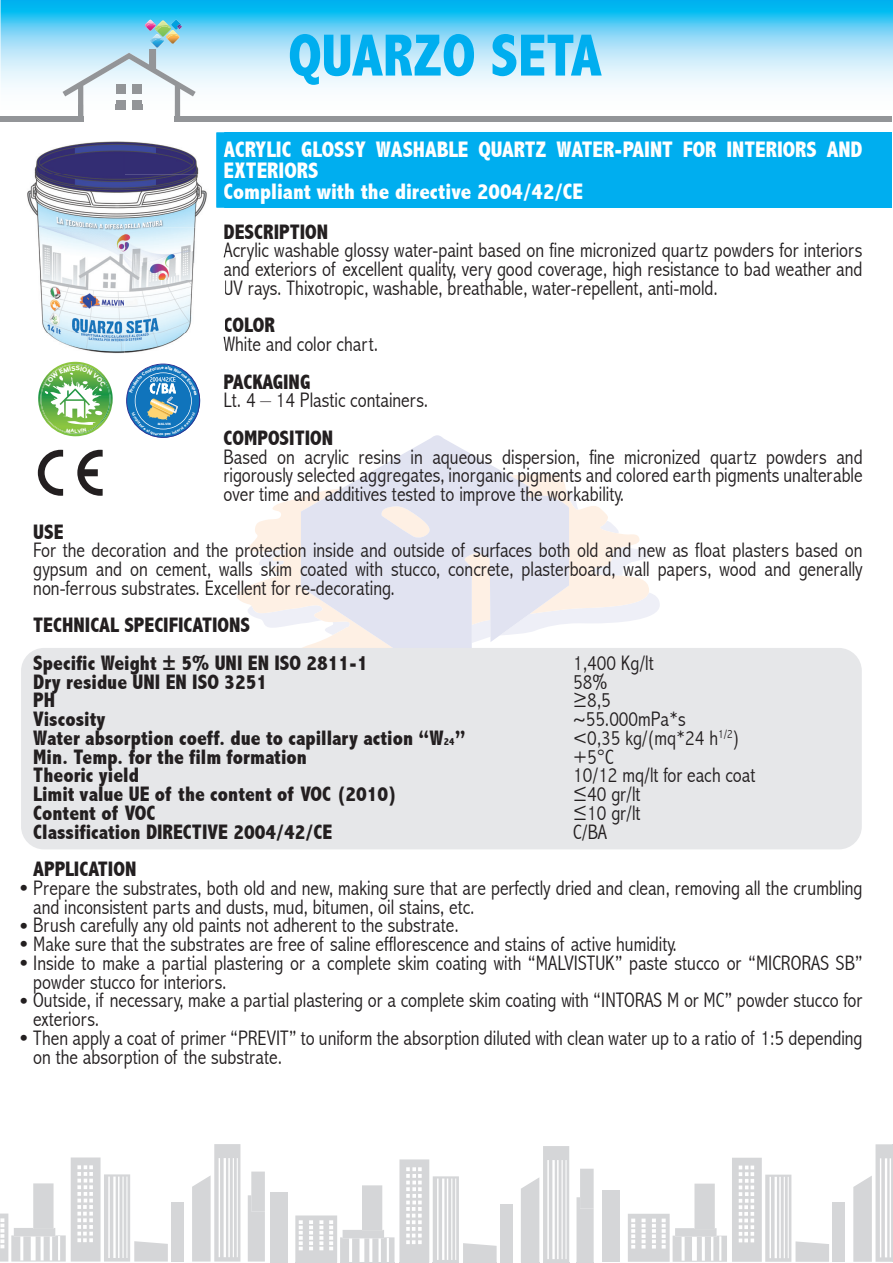
<style>
.page{position:relative;width:893px;height:1263px;background:#fff}
.page>*{position:absolute;margin:0;border:0;box-sizing:border-box;transform-origin:0 0}
.t1{font:800 condensed 60px "Abadi";color:#00aeef}
.t2{font:800 condensed 22.5px/21px "Abadi";color:#fff}
.t3{font:300 condensed 21px/18.8px "Abadi";color:#231f20}
.t4{font:800 condensed 21px/37.5px "Abadi";color:#231f20}
.t5{font:900 3.15px "Perspective Sans";color:#fff}
.s1{font-family:"Myriad Pro";font-weight:400;font-stretch:normal}
.s2{font-size:10.5px}
.s3{font-weight:800}
</style>
<div class="page">
<svg style="left:1px;top:0;width:892px;height:93px;background:#90dcf7"></svg>
<div style="left:0;top:116px;width:84px;height:6px;background:#939598"></div>
<div style="left:175px;top:116px;width:717px;height:6px;background:#939598"></div>
<div style="left:832px;top:1202px;width:13px;height:60px;background:#d5d6d8"></div>
<svg style="left:853px;top:1144px;width:40px;height:118px"></svg>
<div style="left:603px;top:1190px;width:17px;height:72px;background:#d5d6d8"></div>
<svg style="left:628px;top:1158px;width:201px;height:104px"></svg>
<svg style="left:576px;top:1169px;width:18px;height:94px;background:#d9dadc"></svg>
<svg style="left:521px;top:1146px;width:48px;height:117px"></svg>
<svg style="left:295px;top:1159px;width:218px;height:104px"></svg>
<svg style="left:248px;top:1171px;width:40px;height:92px"></svg>
<div style="left:171px;top:1202px;width:13px;height:59px;background:#d5d6d8"></div>
<svg style="left:192px;top:1144px;width:48px;height:117px"></svg>
<svg style="left:0;top:1157px;width:168px;height:104px"></svg>
<svg style="left:237px;top:491px;width:412px;height:137px"></svg>
<svg style="left:301px;top:435px;width:268px;height:213px;fill:#e1e3f1"></svg>
<div style="left:216px;top:133px;width:676px;height:74px;background:#00aeef"></div>
<div style="left:21px;top:648px;width:841px;height:201px;background:#e6e7e9;border-radius:23px"></div>
<img style="left:27px;top:116px;width:197px;height:270px">
<img style="left:27px;top:116px;width:57px;height:6px">
<svg style="left:63px;top:20px;width:133px;height:96px"></svg>
<img style="left:175px;top:116px;width:49px;height:6px">
<img style="left:216px;top:133px;width:8px;height:74px">
<svg style="left:223px;top:337px;width:1px;height:14px"></svg>
<svg style="left:38px;top:450px;width:25px;height:46px"></svg>
<svg style="left:77px;top:450px;width:26px;height:46px"></svg>
<svg style="left:126px;top:364px;width:74px;height:74px"></svg>
<svg style="left:38px;top:362px;width:72px;height:74px"></svg>
<p class="t5" style="left:158px;top:422px;width:14px">MALVIN</p>
<h1 class="t1" style="left:288px;top:21px;width:315px">QUARZO SETA</h1>
<p class="t2" style="left:224px;top:139px;width:640px">ACRYLIC GLOSSY WASHABLE QUARTZ WATER-PAINT FOR INTERIORS AND<br>EXTERIORS<br>Compliant with the directive 2004/42/CE</p>
<p class="t4" style="left:224px;top:213px;width:106px">DESCRIPTION</p>
<p class="t3" style="left:224px;top:241px;width:640px;text-align:justify">Acrylic washable glossy water-paint based on fine micronized quartz powders for interiors and exteriors of excellent quality, very good coverage, high resistance to bad weather and UV rays. Thixotropic, washable, breathable, water-repellent, anti-mold.</p>
<p class="t4" style="left:224px;top:307px;width:53px">COLOR</p>
<p class="t3" style="left:224px;top:335px;width:156px">White and color chart.</p>
<p class="t4" style="left:224px;top:363px;width:88px">PACKAGING</p>
<p class="t3" style="left:224px;top:391px;width:206px">Lt. 4 – 14 Plastic containers.</p>
<p class="t4" style="left:224px;top:419px;width:111px">COMPOSITION</p>
<p class="t3" style="left:224px;top:447px;width:640px;text-align:justify">Based on acrylic resins in aqueous dispersion, fine micronized quartz powders and rigorously selected aggregates, inorganic pigments and colored earth pigments unalterable over time and additives tested to improve the workability.</p>
<p class="t4" style="left:33px;top:513px;width:32px">USE</p>
<p class="t3" style="left:33px;top:541px;width:831px;text-align:justify">For the decoration and the protection inside and outside of surfaces both old and new as float plasters based on gypsum and on cement, walls skim coated with stucco, concrete, plasterboard, wall papers, wood and generally non-ferrous substrates. Excellent for re-decorating.</p>
<p class="t4" style="left:33px;top:607px;width:336px">TECHNICAL SPECIFICATIONS<br>Specific Weight ± 5% UNI EN ISO 2811-1</p>
<p class="t3" style="left:573px;top:654px;width:82px">1,400 Kg/lt</p>
<p class="t4" style="left:33px;top:663px;width:235px">Dry residue UNI EN ISO 3251</p>
<p class="t3" style="left:573px;top:672px;width:36px">58%</p>
<p class="t4" style="left:33px;top:682px;width:23px">PH</p>
<p class="t3" style="left:573px;top:691px;width:39px">≥8,5</p>
<p class="t4" style="left:33px;top:700px;width:74px">Viscosity</p>
<p class="t3" style="left:573px;top:710px;width:114px"><span class="s1">~</span>55.000mPa*s</p>
<p class="t4" style="left:33px;top:719px;width:434px">Water absorption coeff. due to capillary action “W<span class="s2">24</span>”</p>
<p class="t3" style="left:573px;top:728px;width:168px">&lt;0,35 kg/(mq*24 h<sup>1/2</sup>)</p>
<p class="t4" style="left:33px;top:738px;width:275px">Min. Temp. for the film formation</p>
<p class="t3" style="left:573px;top:747px;width:42px">+5°C</p>
<p class="t4" style="left:33px;top:757px;width:107px">Theoric yield</p>
<p class="t3" style="left:573px;top:766px;width:184px">10/12 mq/lt for each coat</p>
<p class="t4" style="left:33px;top:775px;width:366px">Limit value UE of the content of VOC (2010)</p>
<p class="t3" style="left:573px;top:785px;width:69px">≤40 gr/lt</p>
<p class="t4" style="left:33px;top:794px;width:124px">Content of VOC</p>
<p class="t3" style="left:573px;top:803px;width:69px">≤10 gr/lt</p>
<p class="t4" style="left:33px;top:813px;width:300px">Classification DIRECTIVE 2004/42/CE</p>
<p class="t3" style="left:573px;top:822px;width:35px">C/BA</p>
<p class="t4" style="left:33px;top:850px;width:105px">APPLICATION</p>
<p class="t3" style="left:33px;top:878px;width:831px;text-indent:-13px"><span class="s3">•</span> Prepare the substrates, both old and new, making sure that are perfectly dried and clean, removing all the crumbling and inconsistent parts and dusts, mud, bitumen, oil stains, etc.</p>
<p class="t3" style="left:20px;top:916px;width:440px"><span class="s3">•</span> Brush carefully any old paints not adherent to the substrate.</p>
<p class="t3" style="left:20px;top:935px;width:658px"><span class="s3">•</span> Make sure that the substrates are free of saline efflorescence and stains of active humidity.</p>
<p class="t3" style="left:33px;top:953px;width:831px;text-indent:-13px"><span class="s3">•</span> Inside to make a partial plastering or a complete skim coating with “MALVISTUK” paste stucco or “MICRORAS SB” powder stucco for interiors.</p>
<p class="t3" style="left:33px;top:991px;width:831px;text-indent:-13px"><span class="s3">•</span> Outside, if necessary, make a partial plastering or a complete skim coating with “INTORAS M or MC” powder stucco for exteriors.</p>
<p class="t3" style="left:33px;top:1028px;width:831px;text-indent:-13px"><span class="s3">•</span> Then apply a coat of primer “PREVIT” to uniform the absorption diluted with clean water up to a ratio of 1:5 depending on the absorption of the substrate.</p>
</div>
